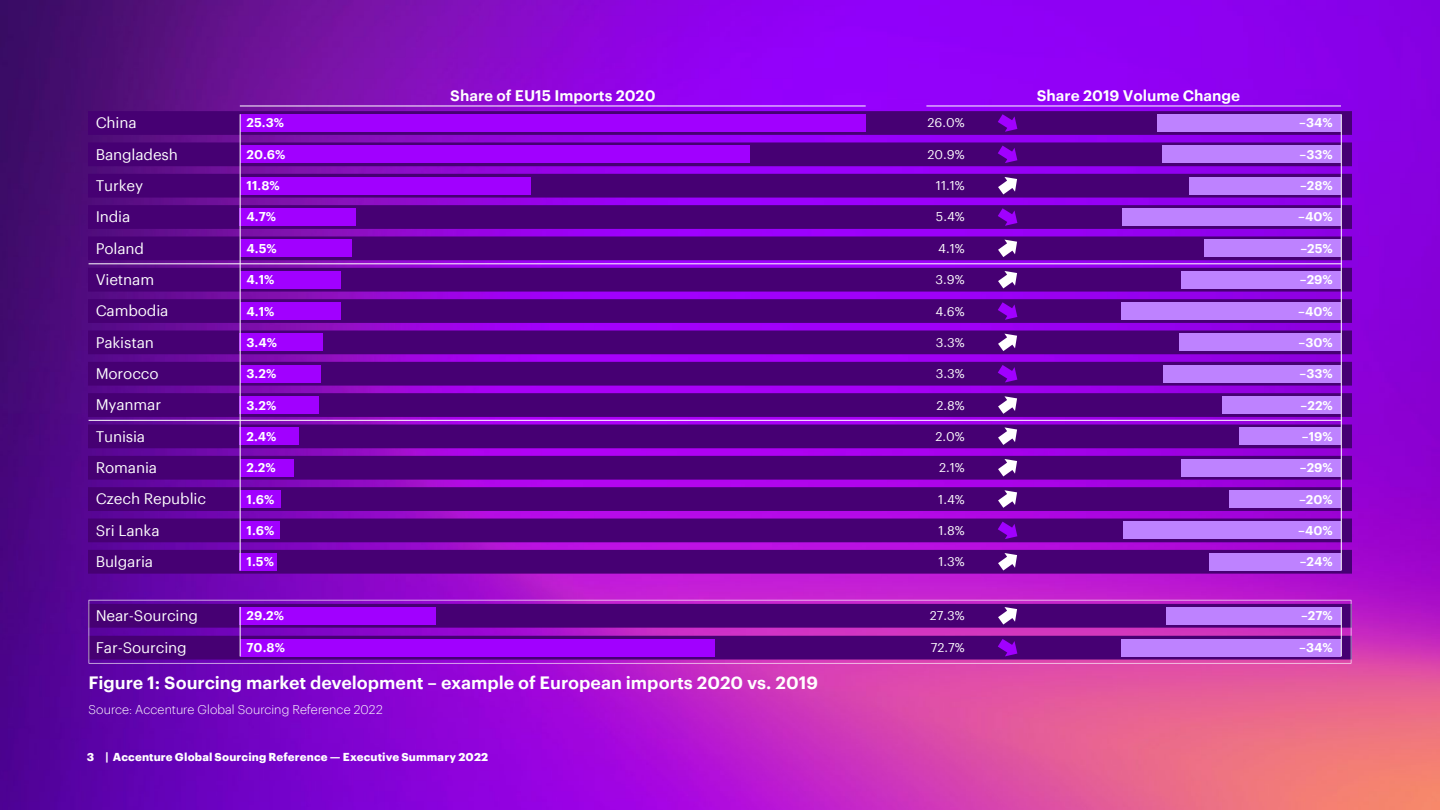
<style>
.page{position:relative;width:1440px;height:810px;background:#fff}
.page>*{position:absolute;margin:0;border:0;box-sizing:border-box;transform-origin:0 0}
.t1{font:600 17.5px "Graphik";color:#fff}
.t2{font:15px/31.4px "Graphik";letter-spacing:-.01em;color:#fff}
.t3{font:600 15px "Graphik";color:#fff}
.t4{font:600 12.5px "Graphik";color:#fff}
.t5{font:12.5px "Graphik";color:#fff}
.t6{font:300 12.5px "Graphik";letter-spacing:.005em;color:#fff}
.t7{font:700 11.25px "Graphik";letter-spacing:.01em;color:#fff}
</style>
<div class="page">
<img style="left:0;top:0;width:1440px;height:810px">
<hr style="left:89px;top:263px;width:1252px;height:1px;background:#fff">
<hr style="left:89px;top:420px;width:1252px;height:1px;background:#fff">
<svg style="left:89px;top:174px;width:1262px;height:24px"></svg>
<svg style="left:89px;top:236px;width:1262px;height:24px"></svg>
<svg style="left:89px;top:268px;width:1262px;height:24px"></svg>
<svg style="left:89px;top:331px;width:1262px;height:23px"></svg>
<svg style="left:89px;top:393px;width:1262px;height:24px"></svg>
<div style="left:89px;top:425px;width:1262px;height:23px;background:#460073"></div>
<svg style="left:89px;top:456px;width:1262px;height:24px"></svg>
<svg style="left:89px;top:487px;width:1262px;height:24px"></svg>
<svg style="left:89px;top:550px;width:1262px;height:24px"></svg>
<svg style="left:89px;top:142px;width:1262px;height:24px"></svg>
<svg style="left:89px;top:205px;width:1262px;height:24px"></svg>
<svg style="left:89px;top:299px;width:1262px;height:24px"></svg>
<svg style="left:89px;top:362px;width:1262px;height:24px"></svg>
<div style="left:89px;top:519px;width:1262px;height:23px;background:#460073"></div>
<svg style="left:89px;top:111px;width:1262px;height:24px"></svg>
<div style="left:1210px;top:553px;width:131px;height:18px;background:#be82ff"></div>
<div style="left:1124px;top:522px;width:217px;height:17px;background:#be82ff"></div>
<div style="left:1230px;top:490px;width:111px;height:18px;background:#be82ff"></div>
<div style="left:1181px;top:459px;width:160px;height:17px;background:#be82ff"></div>
<div style="left:1240px;top:428px;width:101px;height:17px;background:#be82ff"></div>
<div style="left:1222px;top:396px;width:119px;height:18px;background:#be82ff"></div>
<div style="left:1164px;top:365px;width:177px;height:17px;background:#be82ff"></div>
<div style="left:1180px;top:334px;width:161px;height:17px;background:#be82ff"></div>
<div style="left:1121px;top:302px;width:220px;height:18px;background:#be82ff"></div>
<div style="left:1181px;top:271px;width:160px;height:17px;background:#be82ff"></div>
<div style="left:1205px;top:240px;width:136px;height:17px;background:#be82ff"></div>
<div style="left:1122px;top:208px;width:219px;height:18px;background:#be82ff"></div>
<div style="left:1190px;top:177px;width:151px;height:17px;background:#be82ff"></div>
<div style="left:1162px;top:146px;width:179px;height:17px;background:#be82ff"></div>
<div style="left:1157px;top:114px;width:184px;height:18px;background:#be82ff"></div>
<hr style="left:1341px;top:114px;width:1px;height:457px;background:#fff">
<hr style="left:240px;top:114px;width:1px;height:457px;background:#fff">
<svg style="left:89px;top:600px;width:1262px;height:64px"></svg>
<hr style="left:926px;top:106px;width:415px;height:1px;background:#fff">
<hr style="left:240px;top:106px;width:626px;height:1px;background:#fff">
<p class="t2" style="left:96px;top:106px;width:84px">China<br>Bangladesh<br>Turkey</p>
<p class="t4" style="left:247px;top:113px;width:39px">25.3%</p>
<p class="t4" style="left:247px;top:145px;width:41px">20.6%</p>
<p class="t4" style="left:247px;top:176px;width:35px">11.8%</p>
<p class="t4" style="left:247px;top:207px;width:31px">4.7%</p>
<p class="t4" style="left:247px;top:239px;width:32px">4.5%</p>
<p class="t4" style="left:247px;top:270px;width:29px">4.1%</p>
<p class="t4" style="left:247px;top:301px;width:29px">4.1%</p>
<p class="t4" style="left:247px;top:333px;width:32px">3.4%</p>
<p class="t4" style="left:247px;top:364px;width:31px">3.2%</p>
<p class="t4" style="left:247px;top:395px;width:31px">3.2%</p>
<p class="t4" style="left:247px;top:427px;width:32px">2.4%</p>
<p class="t2" style="left:96px;top:200px;width:74px">India<br>Poland<br>Vietnam<br>Cambodia<br>Pakistan<br>Morocco</p>
<p class="t2" style="left:96px;top:388px;width:67px">Myanmar<br>Tunisia<br>Romania</p>
<p class="t4" style="left:247px;top:458px;width:31px">2.2%</p>
<p class="t2" style="left:96px;top:482px;width:112px">Czech Republic</p>
<p class="t2" style="left:96px;top:513px;width:66px">Sri Lanka</p>
<p class="t4" style="left:247px;top:489px;width:29px">1.6%</p>
<p class="t4" style="left:247px;top:521px;width:29px">1.6%</p>
<p class="t2" style="left:96px;top:545px;width:59px">Bulgaria</p>
<p class="t4" style="left:247px;top:552px;width:29px">1.5%</p>
<p class="t2" style="left:96px;top:599px;width:104px">Near-Sourcing</p>
<p class="t4" style="left:247px;top:606px;width:39px">29.2%</p>
<p class="t4" style="left:247px;top:638px;width:40px">70.8%</p>
<p class="t2" style="left:96px;top:631px;width:93px">Far-Sourcing</p>
<p class="t3" style="left:450px;top:85px;width:207px">Share of EU15 Imports 2020</p>
<p class="t3" style="left:1037px;top:85px;width:205px">Share 2019 Volume Change</p>
<p class="t5" style="left:928px;top:114px;width:39px">26.0%</p>
<p class="t5" style="left:928px;top:145px;width:39px">20.9%</p>
<p class="t5" style="left:936px;top:176px;width:31px">11.1%</p>
<p class="t5" style="left:936px;top:208px;width:30px">5.4%</p>
<p class="t5" style="left:938px;top:239px;width:28px">4.1%</p>
<p class="t5" style="left:936px;top:270px;width:31px">3.9%</p>
<p class="t5" style="left:935px;top:302px;width:31px">4.6%</p>
<p class="t5" style="left:936px;top:333px;width:30px">3.3%</p>
<p class="t5" style="left:936px;top:364px;width:30px">3.3%</p>
<p class="t5" style="left:936px;top:396px;width:30px">2.8%</p>
<p class="t5" style="left:935px;top:427px;width:31px">2.0%</p>
<p class="t5" style="left:939px;top:458px;width:27px">2.1%</p>
<p class="t5" style="left:938px;top:490px;width:28px">1.4%</p>
<p class="t5" style="left:938px;top:521px;width:28px">1.8%</p>
<p class="t5" style="left:938px;top:552px;width:28px">1.3%</p>
<p class="t5" style="left:930px;top:606px;width:37px">27.3%</p>
<p class="t5" style="left:931px;top:638px;width:36px">72.7%</p>
<h1 class="t1" style="left:89px;top:669px;width:731px">Figure 1: Sourcing market development – example of European imports 2020 vs. 2019</h1>
<p class="t6" style="left:89px;top:700px;width:296px">Source: Accenture Global Sourcing Reference 2022</p>
<p class="t7" style="left:87px;top:749px;width:403px">3 | Accenture Global Sourcing Reference — Executive Summary 2022</p>
<p class="t4" style="left:1299px;top:113px;width:35px">–34%</p>
<p class="t4" style="left:1300px;top:145px;width:35px">–33%</p>
<p class="t4" style="left:1300px;top:176px;width:34px">–28%</p>
<p class="t4" style="left:1298px;top:207px;width:36px">–40%</p>
<p class="t4" style="left:1300px;top:239px;width:34px">–25%</p>
<p class="t4" style="left:1300px;top:270px;width:35px">–29%</p>
<p class="t4" style="left:1298px;top:301px;width:36px">–40%</p>
<p class="t4" style="left:1299px;top:333px;width:36px">–30%</p>
<p class="t4" style="left:1300px;top:364px;width:35px">–33%</p>
<p class="t4" style="left:1301px;top:395px;width:34px">–22%</p>
<p class="t4" style="left:1302px;top:427px;width:32px">–19%</p>
<p class="t4" style="left:1300px;top:458px;width:35px">–29%</p>
<p class="t4" style="left:1299px;top:489px;width:35px">–20%</p>
<p class="t4" style="left:1298px;top:521px;width:36px">–40%</p>
<p class="t4" style="left:1300px;top:552px;width:35px">–24%</p>
<p class="t4" style="left:1301px;top:606px;width:33px">–27%</p>
<p class="t4" style="left:1299px;top:638px;width:35px">–34%</p>
</div>
